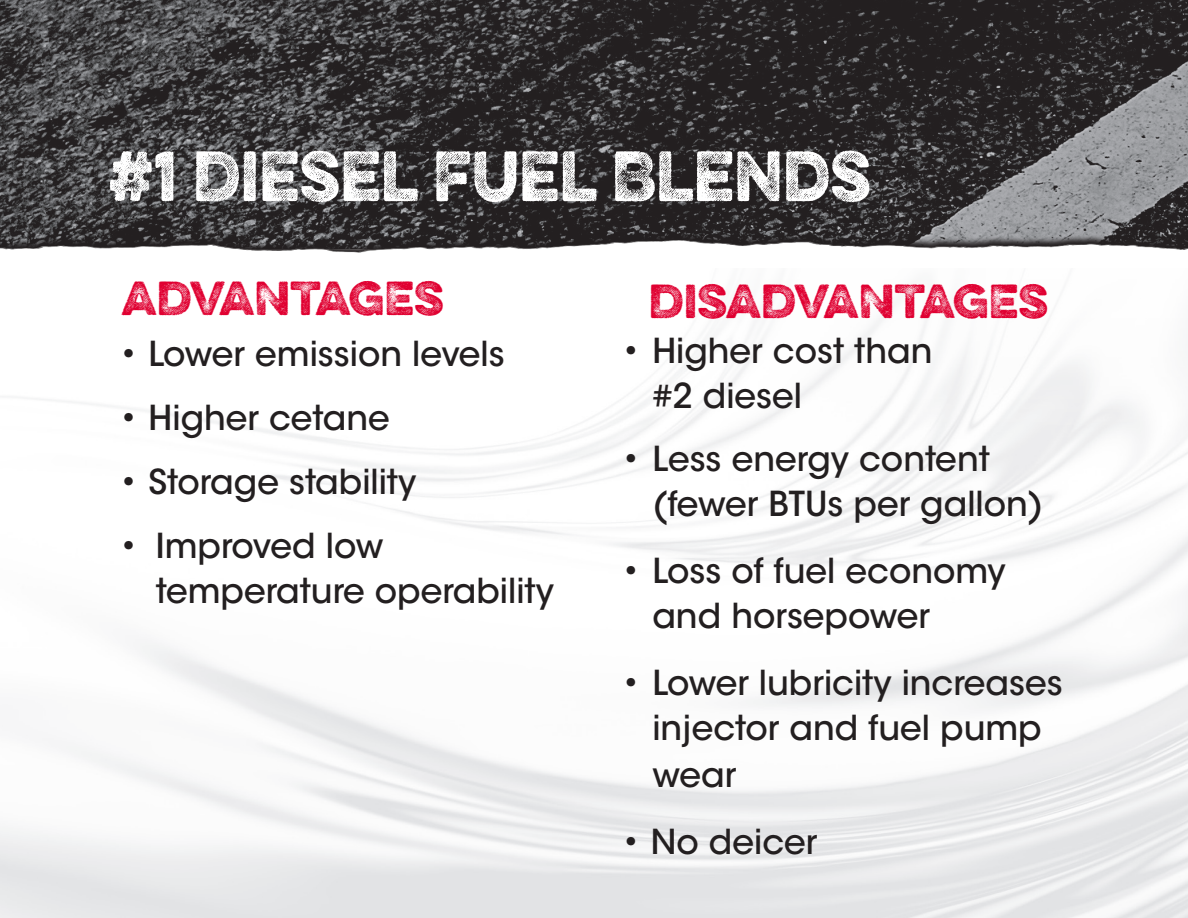
<style>
.page{position:relative;width:1188px;height:918px;background:#fff}
.page>*{position:absolute;margin:0;border:0;box-sizing:border-box;transform-origin:0 0}
.t1{font:300 63.45px "Eveleth Slant";color:#fff;scale:.92 1}
.t2{font:300 42.75px "Eveleth Slant";color:#e00031}
.t3{font:500 34.2px/45px "ITC Avant Garde Std";color:#231f20}
</style>
<div class="page">
<img style="left:0;top:0;width:1188px;height:231px">
<svg style="left:0;top:231px;width:1188px;height:9px;background:#434142"></svg>
<img style="left:0;top:240px;width:1188px;height:13px">
<p class="t1" style="left:108px;top:127px;width:831px">#1 DIESEL FUEL BLENDS</p>
<p class="t2" style="left:121px;top:265px;width:324px">ADVANTAGES</p>
<p class="t2" style="left:649px;top:268px;width:401px">DISADVANTAGES</p>
<p class="t3" style="left:652px;top:329px;width:282px;text-indent:-31px">• Higher cost than #2 diesel</p>
<p class="t3" style="left:621px;top:436px;width:370px">• Less energy content</p>
<p class="t3" style="left:652px;top:481px;width:393px">(fewer BTUs per gallon)</p>
<p class="t3" style="left:621px;top:548px;width:386px">• Loss of fuel economy</p>
<p class="t3" style="left:652px;top:593px;width:279px">and horsepower</p>
<p class="t3" style="left:621px;top:660px;width:443px;text-align:center">• Lower lubricity increases injector and fuel pump</p>
<p class="t3" style="left:652px;top:752px;width:85px">wear</p>
<p class="t3" style="left:119px;top:331px;width:387px">• Lower emission levels</p>
<p class="t3" style="left:119px;top:395px;width:273px">• Higher cetane</p>
<p class="t3" style="left:119px;top:459px;width:299px">• Storage stability</p>
<p class="t3" style="left:119px;top:523px;width:266px">• Improved low</p>
<p class="t3" style="left:156px;top:568px;width:400px">temperature operability</p>
<p class="t3" style="left:621px;top:819px;width:198px">• No deicer</p>
</div>
